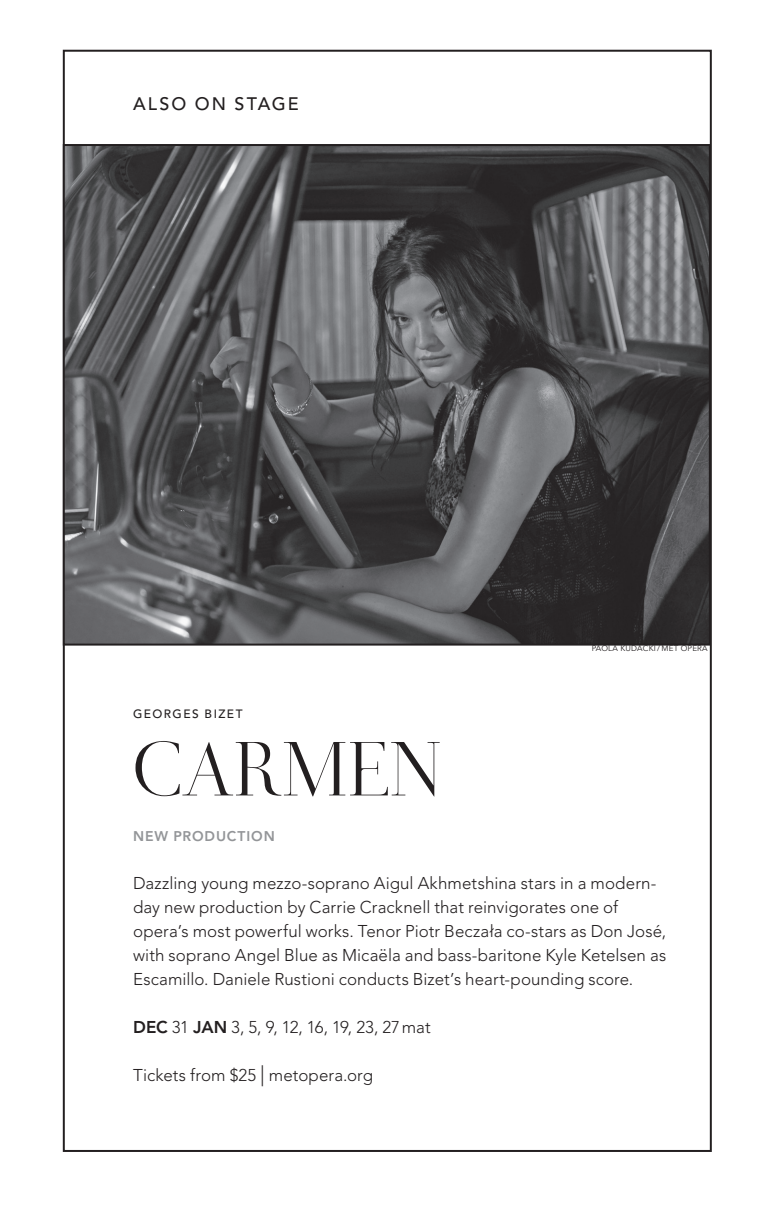
<style>
.page{position:relative;width:774px;height:1224px;background:#fff}
.page>*{position:absolute;margin:0;border:0;box-sizing:border-box;transform-origin:0 0}
.t1{font:80px "Didot Display";letter-spacing:.01em;color:#231f20}
.t2{font:500 18px "Avenir LT Pro";letter-spacing:.11em;color:#231f20}
.t3{font:300 17px/24px "Avenir LT Pro";letter-spacing:.005em;color:#231f20}
.t4{font:800 14px "Avenir LT Pro";letter-spacing:.06em;color:#939598}
.t5{font:500 12px "Avenir LT Pro";letter-spacing:.12em;color:#231f20}
.t6{font:8px "Avenir LT Pro";letter-spacing:.02em;color:#231f20}
.s1{font-weight:800}
.s2{font-size:21px}
</style>
<div class="page">
<img style="left:66px;top:147px;width:642px;height:496px">
<div style="left:63px;top:144px;width:648px;height:502px;border:2px solid #231f20"></div>
<p class="t2" style="left:133px;top:93px;width:167px">ALSO ON STAGE</p>
<p class="t6" style="left:592px;top:644px;width:117px">PAOLA KUDACKI/ MET OPERA</p>
<p class="t5" style="left:133px;top:707px;width:111px">GEORGES BIZET</p>
<h1 class="t1" style="left:133px;top:716px;width:311px">CARMEN</h1>
<p class="t4" style="left:133px;top:828px;width:143px">NEW PRODUCTION</p>
<p class="t3" style="left:133px;top:872px;width:535px">Dazzling young mezzo-soprano Aigul Akhmetshina stars in a modern&shy;day new production by Carrie Cracknell that reinvigorates one of opera’s most powerful works. Tenor Piotr Beczała co-stars as Don José, with soprano Angel Blue as Micaëla and bass-baritone Kyle Ketelsen as Escamillo. Daniele Rustioni conducts Bizet’s heart-pounding score.</p>
<p class="t3" style="left:133px;top:1016px;width:299px"><span class="s1">DEC</span> 31 <span class="s1">JAN</span> 3, 5, 9, 12, 16, 19, 23, 27mat</p>
<p class="t3" style="left:133px;top:1064px;width:241px">Tickets from $25 <span class="s2">|</span> metopera.org</p>
</div>
